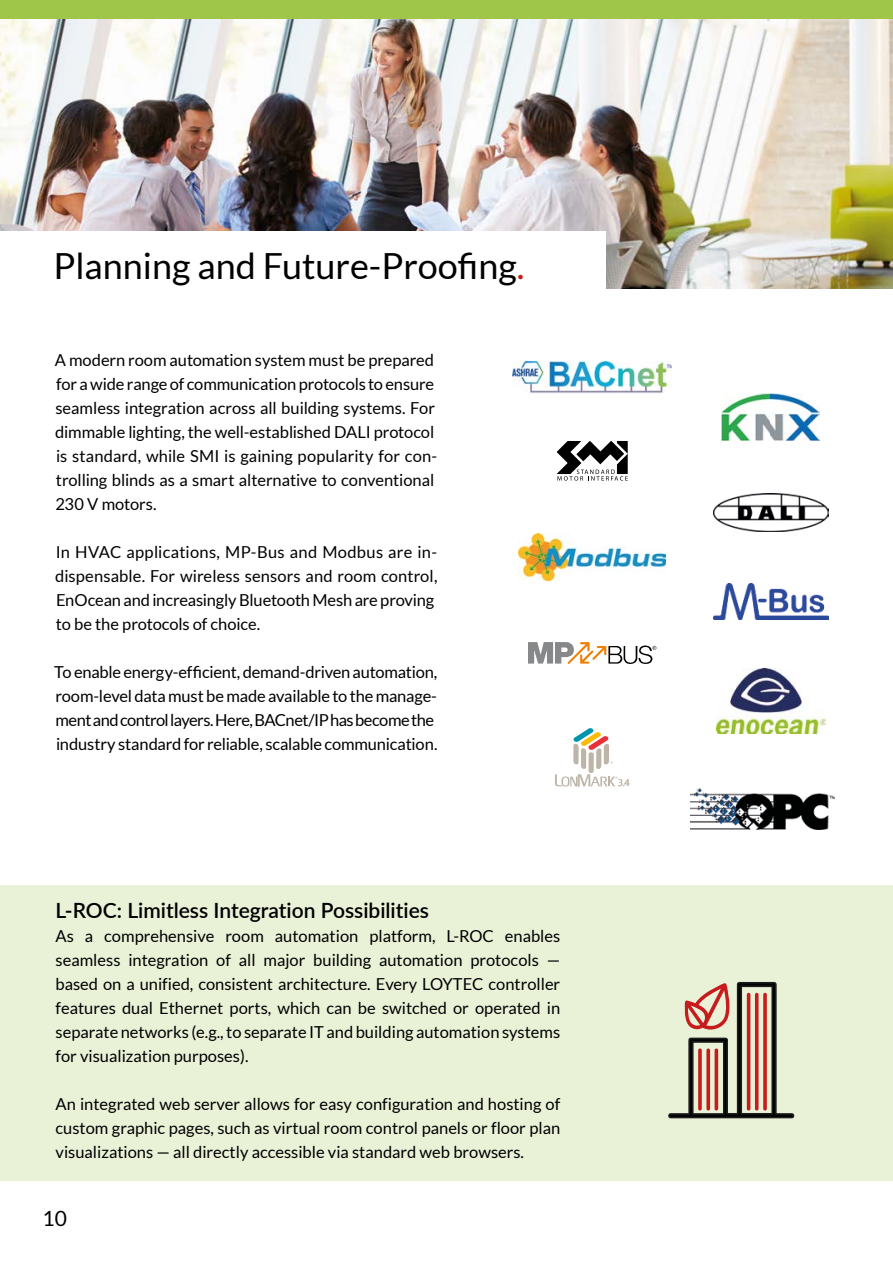
<style>
.page{position:relative;width:893px;height:1263px;background:#fff}
.page>*{position:absolute;margin:0;border:0;box-sizing:border-box;transform-origin:0 0}
.t1{font:36px "Lato";color:#000}
.t2{font:600 21px "Lato";color:#000}
.t3{font:21px "Lato";color:#000}
.t4{font:16.5px/24px "Lato";letter-spacing:-.005em;color:#000}
.s1{color:#c8191b}
</style>
<div class="page">
<img style="left:0;top:19px;width:893px;height:270px">
<div style="left:0;top:231px;width:606px;height:76px;background:#fff"></div>
<div style="left:0;top:885px;width:893px;height:295px;background:#e9f1d7"></div>
<img style="left:722px;top:393px;width:98px;height:47px">
<img style="left:519px;top:534px;width:147px;height:47px">
<img style="left:713px;top:583px;width:115px;height:36px">
<svg style="left:528px;top:642px;width:128px;height:22px"></svg>
<img style="left:716px;top:669px;width:109px;height:65px">
<svg style="left:557px;top:441px;width:71px;height:40px"></svg>
<svg style="left:555px;top:728px;width:74px;height:59px"></svg>
<img style="left:512px;top:361px;width:160px;height:33px">
<img style="left:713px;top:493px;width:115px;height:38px">
<img style="left:690px;top:788px;width:144px;height:41px">
<div style="left:0;top:0;width:893px;height:19px;background:#a0c649"></div>
<svg style="left:668px;top:982px;width:126px;height:136px"></svg>
<hr style="left:747px;top:993px;width:3px;height:117px;background:#c71c1d;border-radius:2px">
<hr style="left:755px;top:993px;width:3px;height:117px;background:#c71c1d;border-radius:2px">
<svg style="left:763px;top:993px;width:4px;height:117px"></svg>
<svg style="left:698px;top:1048px;width:4px;height:62px"></svg>
<svg style="left:706px;top:1048px;width:4px;height:62px"></svg>
<hr style="left:715px;top:1048px;width:3px;height:62px;background:#c71c1d;border-radius:2px">
<h1 class="t1" style="left:53px;top:246px;width:473px">Planning and Future-Proofing<span class="s1">.</span></h1>
<p class="t4" style="left:55px;top:348px;width:384px">A modern room automation system must be prepared for a wide range of communication protocols to ensure seamless integration across all building systems. For dimmable lighting, the well-established DALI protocol is standard, while SMI is gaining popularity for con&shy;trolling blinds as a smart alternative to conventional 230 V motors.</p>
<p class="t4" style="left:55px;top:540px;width:384px">In HVAC applications, MP-Bus and Modbus are in&shy;dispensable. For wireless sensors and room control, EnOcean and increasingly Bluetooth Mesh are proving to be the protocols of choice.</p>
<p class="t4" style="left:54px;top:660px;width:385px">To enable energy-efficient, demand-driven automation, room-level data must be made available to the manage&shy;ment and control layers. Here, BACnet/IP has become the industry standard for reliable, scalable communication.</p>
<p class="t2" style="left:56px;top:895px;width:375px">L-ROC: Limitless Integration Possibilities</p>
<p class="t4" style="left:56px;top:924px;width:506px;text-align:justify">As a comprehensive room automation platform, L-ROC enables seamless integration of all major building automation protocols — based on a unified, consistent architecture. Every LOYTEC controller features dual Ethernet ports, which can be switched or operated in separate networks (e.g., to separate IT and building automation systems for visualization purposes).</p>
<p class="t4" style="left:56px;top:1092px;width:506px;text-align:justify">An integrated web server allows for easy configuration and hosting of custom graphic pages, such as virtual room control panels or floor plan visualizations — all directly accessible via standard web browsers.</p>
<p class="t3" style="left:43px;top:1207px;width:26px">10</p>
</div>
